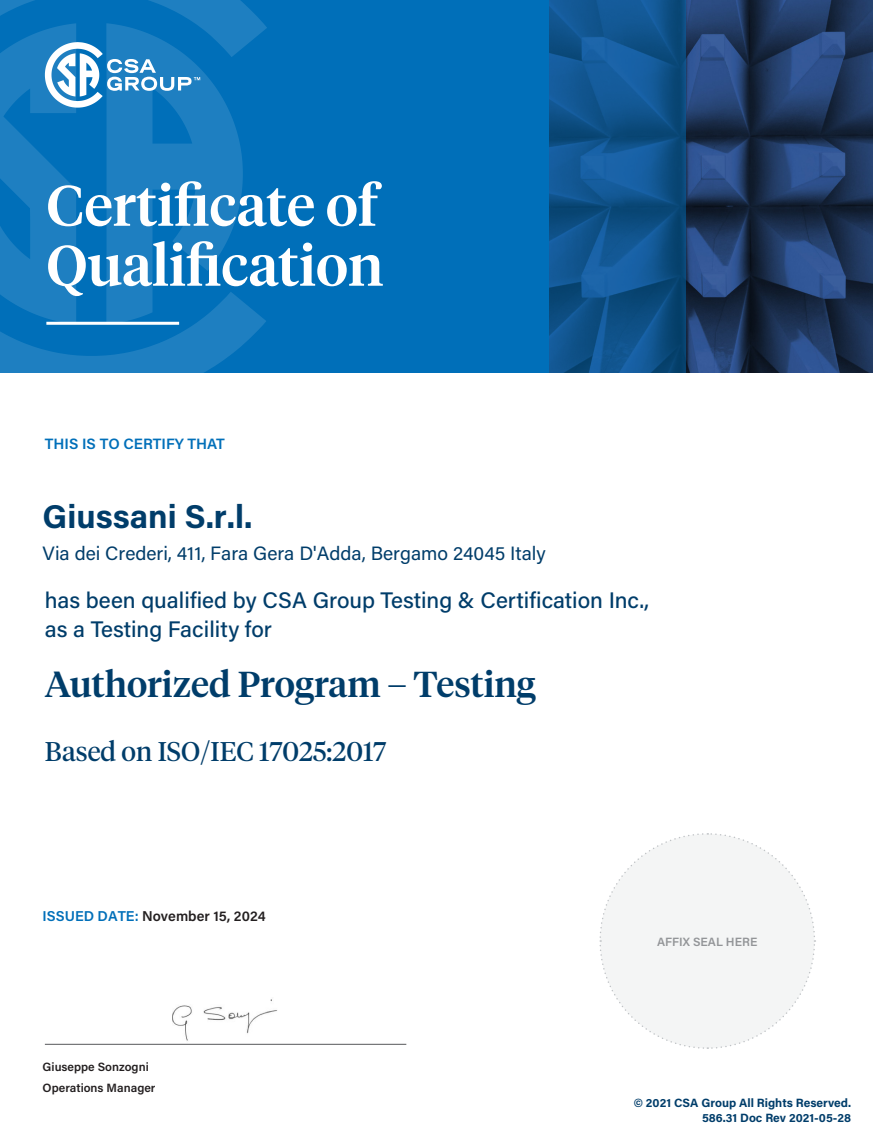
<style>
.page{position:relative;width:873px;height:1143px;background:#fff}
.page>*{position:absolute;margin:0;border:0;box-sizing:border-box;transform-origin:0 0}
.t1{font:500 57px/60px "Tiempos Headline";color:#fff}
.t2{font:500 36px "Tiempos Headline";color:#003d6a}
.t3{font:700 33px "Acumin Pro";color:#003d6a}
.t4{font:27px "Tiempos Headline";color:#003d6a}
.t5{font:500 22.5px/28.5px "Acumin Pro";color:#003d6a}
.t6{font:19.35px "Acumin Pro";color:#003d6a}
.t7{font:600 15px "Acumin Pro";color:#006fb9}
.t8{font:600 14.25px "Acumin Pro";color:#231f20}
.t9{font:700 12px/15px "Acumin Pro";color:#003d6a;text-align:right}
.t10{font:600 12px/21px "Acumin Pro";color:#231f20}
.t11{font:600 12px "Acumin Pro";letter-spacing:.005em;color:#939598}
.s1{color:#006fb9}
</style>
<div class="page">
<img style="left:686px;top:0;width:187px;height:373px">
<svg style="left:549px;top:0;width:137px;height:373px;background:#10538c"></svg>
<div style="left:0;top:0;width:549px;height:373px;background:#006fb9"></div>
<svg style="left:0;top:0;width:267px;height:373px;fill:#1e7fc1"></svg>
<svg style="left:45px;top:42px;width:155px;height:66px"></svg>
<hr style="left:46px;top:322px;width:133px;height:3px;background:#fff">
<hr style="left:45px;top:1044px;width:361px;height:1px;background:#57585a">
<svg style="left:599px;top:833px;width:217px;height:216px"></svg>
<img style="left:173px;top:999px;width:104px;height:42px">
<h1 class="t1" style="left:46px;top:173px;width:339px">Certificate of<br>Qualification</h1>
<p class="t7" style="left:45px;top:434px;width:182px">THIS IS TO CERTIFY THAT</p>
<h3 class="t3" style="left:43px;top:493px;width:211px">Giussani S.r.l.</h3>
<p class="t6" style="left:43px;top:540px;width:505px">Via dei Crederi, 411, Fara Gera D'Adda, Bergamo 24045 Italy</p>
<p class="t5" style="left:45px;top:585px;width:606px">has been qualified by CSA Group Testing &amp; Certification Inc., as a Testing Facility for</p>
<h2 class="t2" style="left:45px;top:660px;width:492px">Authorized Program – Testing</h2>
<p class="t4" style="left:45px;top:733px;width:343px">Based on ISO/IEC 17025:2017</p>
<p class="t8" style="left:43px;top:907px;width:225px"><span class="s1">ISSUED DATE:</span> November 15, 2024</p>
<p class="t10" style="left:43px;top:1056px;width:114px">Giuseppe Sonzogni<br>Operations Manager</p>
<p class="t11" style="left:657px;top:933px;width:102px">AFFIX SEAL HERE</p>
<p class="t9" style="left:634px;top:1095px;width:219px">© 2021 CSA Group All Rights Reserved.<br>586.31 Doc Rev 2021-05-28</p>
</div>
